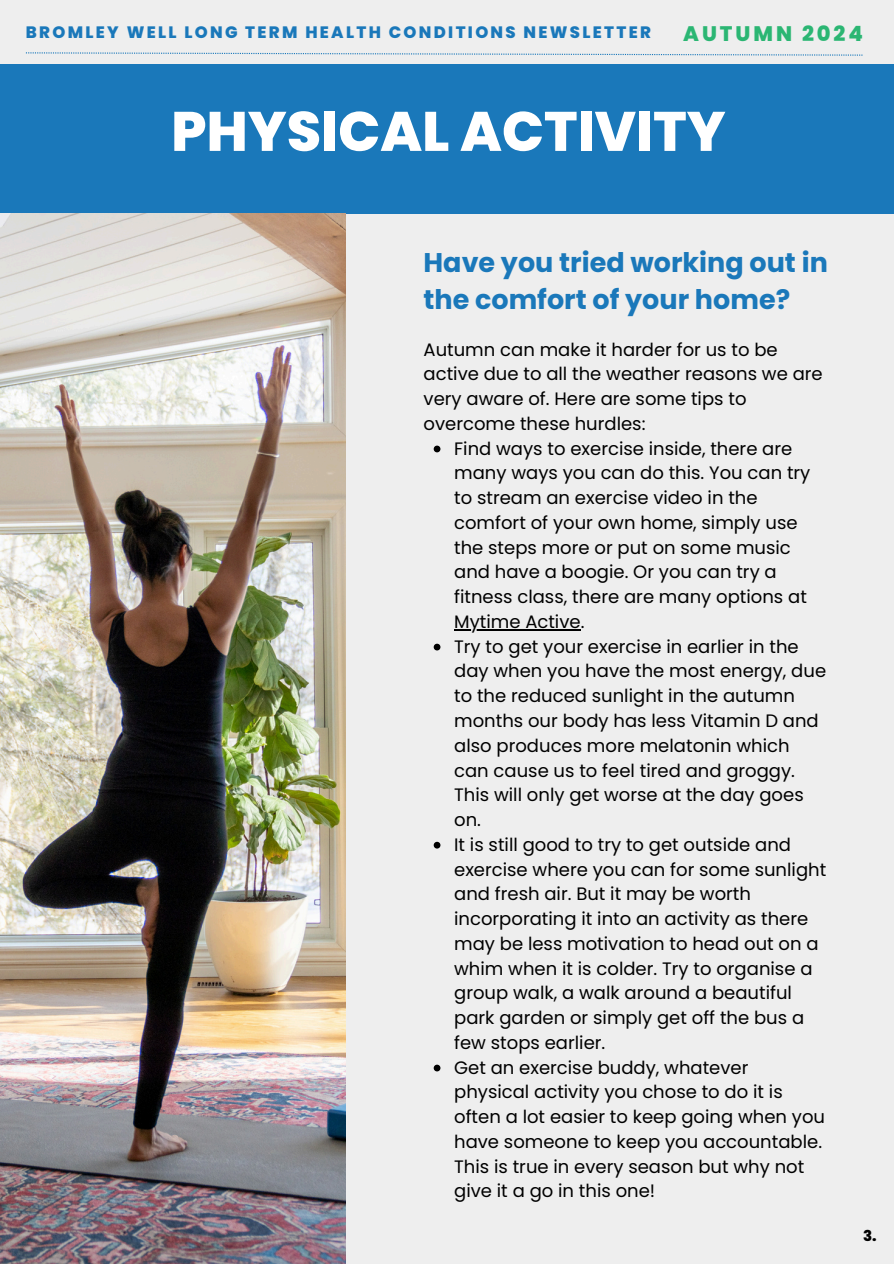
<style>
.page{position:relative;width:894px;height:1264px;background:#fff}
.page>*{position:absolute;margin:0;border:0;box-sizing:border-box;transform-origin:0 0}
.t1{font:800 55.5px "Poppins";color:#fff}
.t2{font:800 36.75px "Poppins";color:#fff}
.t3{font:700 27px/37.2px "Poppins";color:#1a78ba}
.t4{font:800 21px "Poppins";letter-spacing:.14em;color:#2bb673}
.t5{font:18px/24.8px "Poppins";color:#000}
.t6{font:800 16.5px "Poppins";letter-spacing:.14em;color:#1a78ba}
.t7{font:800 15px "Poppins";color:#000}
</style>
<div class="page">
<div style="left:0;top:0;width:893px;height:1263px;background:#eee"></div>
<svg style="left:26px;top:52px;width:836px;height:4px"></svg>
<div style="left:0;top:65px;width:893px;height:149px;background:#1a78ba"></div>
<img style="left:0;top:214px;width:345px;height:1049px">
<svg style="left:433px;top:445px;width:7px;height:7px"></svg>
<hr style="left:454px;top:629px;width:126px;height:1px;background:#000">
<svg style="left:433px;top:643px;width:7px;height:7px"></svg>
<svg style="left:433px;top:841px;width:7px;height:7px"></svg>
<svg style="left:433px;top:1064px;width:7px;height:7px"></svg>
<h1 class="t6" style="left:26px;top:21px;width:626px">BROMLEY WELL LONG TERM HEALTH CONDITIONS NEWSLETTER</h1>
<h2 class="t4" style="left:683px;top:19px;width:181px">AUTUMN 2024</h2>
<h4 class="t2" style="left:157px;top:83px;width:576px">A STEP IN THE RIGHT DIRECTION</h4>
<h3 class="t1" style="left:171px;top:93px;width:555px">PHYSICAL ACTIVITY</h3>
<p class="t3" style="left:423px;top:244px;width:405px">Have you tried working out in the comfort of your home?</p>
<h6 class="t5" style="left:423px;top:337px;width:400px">Autumn can make it harder for us to be active due to all the weather reasons we are very aware of. Here are some tips to overcome these hurdles:</h6>
<p class="t5" style="left:454px;top:436px;width:357px">Find ways to exercise inside, there are many ways you can do this. You can try to stream an exercise video in the comfort of your own home, simply use the steps more or put on some music and have a boogie. Or you can try a fitness class, there are many options at</p>
<p class="t5" style="left:454px;top:609px;width:373px">Mytime Active.<br>Try to get your exercise in earlier in the day when you have the most energy, due to the reduced sunlight in the autumn months our body has less Vitamin D and also produces more melatonin which can cause us to feel tired and groggy.<br>This will only get worse at the day goes</p>
<p class="t5" style="left:454px;top:807px;width:373px">on.<br>It is still good to try to get outside and exercise where you can for some sunlight and fresh air. But it may be worth incorporating it into an activity as there may be less motivation to head out on a whim when it is colder. Try to organise a group walk, a walk around a beautiful</p>
<p class="t5" style="left:454px;top:1005px;width:372px">park garden or simply get off the bus a few stops earlier.<br>Get an exercise buddy, whatever physical activity you chose to do it is often a lot easier to keep going when you have someone to keep you accountable.<br>This is true in every season but why not give it a go in this one!</p>
<p class="t7" style="left:862px;top:1225px;width:15px">3.</p>
</div>
